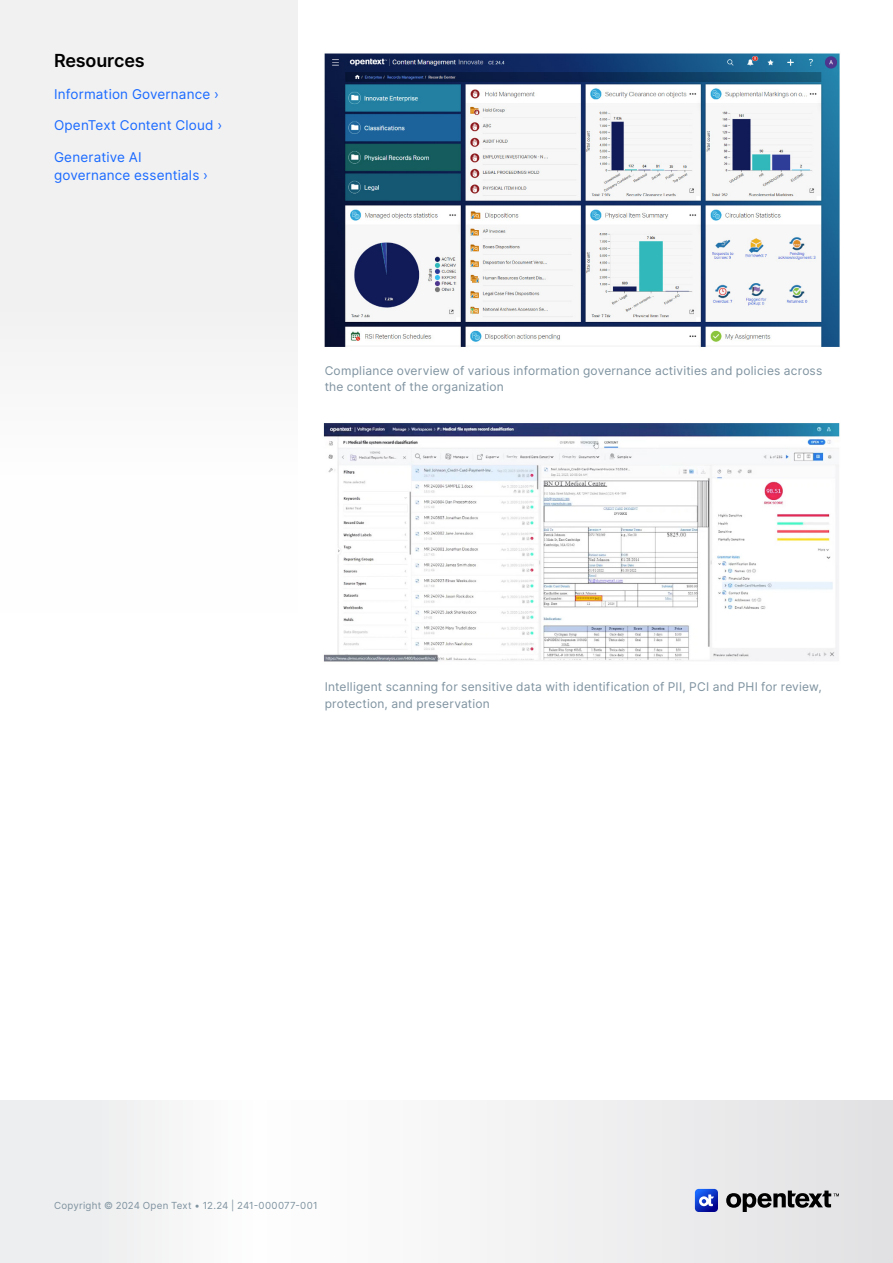
<style>
.page{position:relative;width:893px;height:1263px;background:#fff}
.page>*{position:absolute;margin:0;border:0;box-sizing:border-box;transform-origin:0 0}
.H3_Heading{font:600 18px "Inter";letter-spacing:-.01em;color:#000}
.Body{font:13.5px/18px "Inter";letter-spacing:.015em;color:#1a6aff}
.t1{font:12px/16.5px "Inter";letter-spacing:.02em;color:#7e929f}
.t2{font:9.75px "Inter";letter-spacing:.025em;color:#7e929f}
</style>
<div class="page">
<svg style="left:0;top:1101px;width:893px;height:162px"></svg>
<svg style="left:726px;top:1190px;width:113px;height:22px;background:#8c8c8d"></svg>
<svg style="left:695px;top:1189px;width:23px;height:23px"></svg>
<div style="left:0;top:0;width:298px;height:352px;background:#f1f1f2"></div>
<img style="left:324px;top:53px;width:516px;height:294px">
<img style="left:323px;top:423px;width:517px;height:239px">
<h3 class="H3_Heading" style="left:54px;top:47px;width:92px">Resources</h3>
<p class="Body" style="left:54px;top:84px;width:166px">Information Governance ›</p>
<p class="Body" style="left:54px;top:116px;width:170px">OpenText Content Cloud ›</p>
<p class="Body" style="left:54px;top:147px;width:156px">Generative AI governance essentials ›</p>
<p class="t1" style="left:325px;top:362px;width:499px">Compliance overview of various information governance activities and policies across the content of the organization</p>
<p class="t1" style="left:325px;top:678px;width:499px">Intelligent scanning for sensitive data with identification of PII, PCI and PHI for review, protection, and preservation</p>
<p class="t2" style="left:54px;top:1198px;width:265px">Copyright © 2024 Open Text • 12.24 | 241-000077-001</p>
</div>
